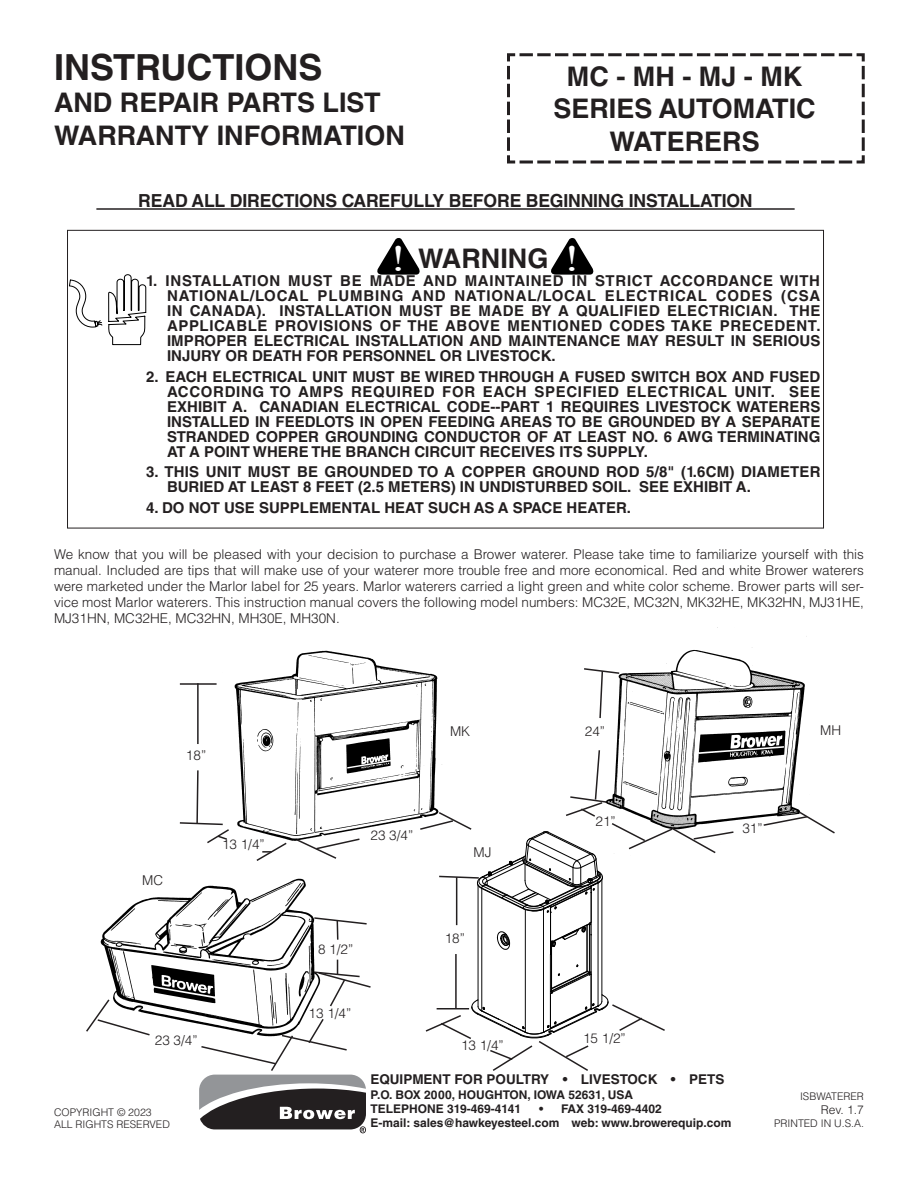
<style>
.page{position:relative;width:918px;height:1188px;background:#fff}
.page>*{position:absolute;margin:0;border:0;box-sizing:border-box;transform-origin:0 0}
.t1{font:37.65px "Times New Roman";color:#fff;scale:1.3 1}
.t2{font:700 36px "Helvetica LT Std";color:#231f20}
.t3{font:700 27px "Helvetica LT Std";color:#231f20}
.t4{font:700 18px "Helvetica LT Std";letter-spacing:-.01em;color:#231f20}
.t5{font:700 15px/15px "Helvetica LT Std";color:#231f20;text-align:justify}
.t6{font:300 13.5px/16.2px "Helvetica LT Std";color:#231f20;text-align:justify}
.t7{font:700 13.5px "Helvetica LT Std";color:#231f20}
.t8{font:700 12px "Helvetica LT Std";color:#231f20}
.t9{font:300 12px "Helvetica LT Std";color:#231f20}
.t10{font:300 10.5px/12.6px "Helvetica LT Std";color:#231f20}
</style>
<div class="page">
<svg style="left:507px;top:53px;width:358px;height:111px"></svg>
<img style="left:234px;top:650px;width:204px;height:191px">
<img style="left:100px;top:878px;width:239px;height:146px">
<img style="left:616px;top:627px;width:191px;height:194px">
<hr style="left:478px;top:885px;width:1px;height:121px;background:#000">
<hr style="left:602px;top:880px;width:1px;height:121px;background:#000">
<hr style="left:587px;top:925px;width:1px;height:46px;background:#000">
<hr style="left:525px;top:910px;width:1px;height:122px;background:#000">
<hr style="left:482px;top:888px;width:1px;height:123px;background:#000">
<hr style="left:551px;top:943px;width:1px;height:48px;background:#000">
<hr style="left:589px;top:925px;width:1px;height:47px;background:#000">
<hr style="left:590px;top:925px;width:1px;height:47px;background:#000">
<hr style="left:543px;top:909px;width:1px;height:123px;background:#000">
<hr style="left:550px;top:912px;width:1px;height:42px;background:#000">
<hr style="left:550px;top:954px;width:1px;height:75px;background:#000">
<hr style="left:591px;top:935px;width:1px;height:74px;background:#000">
<hr style="left:591px;top:893px;width:1px;height:42px;background:#000">
<hr style="left:598px;top:883px;width:1px;height:123px;background:#000">
<svg style="left:551px;top:922px;width:41px;height:33px"></svg>
<svg style="left:497px;top:931px;width:13px;height:19px"></svg>
<hr style="left:180px;top:683px;width:37px;height:2px;background:#231f20">
<hr style="left:197px;top:683px;width:2px;height:61px;background:#231f20">
<svg style="left:179px;top:770px;width:50px;height:74px"></svg>
<svg style="left:256px;top:842px;width:31px;height:19px"></svg>
<svg style="left:295px;top:837px;width:66px;height:22px"></svg>
<svg style="left:584px;top:667px;width:37px;height:53px"></svg>
<svg style="left:762px;top:810px;width:73px;height:24px"></svg>
<svg style="left:86px;top:998px;width:65px;height:38px"></svg>
<svg style="left:199px;top:1017px;width:167px;height:116px"></svg>
<svg style="left:313px;top:916px;width:54px;height:24px"></svg>
<svg style="left:313px;top:960px;width:58px;height:48px"></svg>
<svg style="left:418px;top:749px;width:317px;height:164px"></svg>
<hr style="left:456px;top:877px;width:1px;height:48px;background:#231f20">
<hr style="left:455px;top:954px;width:2px;height:54px;background:#231f20">
<svg style="left:425px;top:964px;width:240px;height:107px"></svg>
<hr style="left:96px;top:208px;width:699px;height:2px;background:#231f20">
<svg style="left:69px;top:274px;width:77px;height:71px"></svg>
<svg style="left:377px;top:238px;width:43px;height:37px"></svg>
<svg style="left:551px;top:238px;width:43px;height:37px"></svg>
<p class="t2" style="left:54px;top:45px;width:270px">INSTRUCTIONS</p>
<p class="t3" style="left:54px;top:86px;width:328px">AND REPAIR PARTS LIST</p>
<p class="t3" style="left:54px;top:119px;width:352px">WARRANTY INFORMATION</p>
<p class="t3" style="left:567px;top:60px;width:237px">MC - MH - MJ - MK</p>
<p class="t3" style="left:553px;top:92px;width:264px">SERIES AUTOMATIC</p>
<p class="t3" style="left:609px;top:125px;width:152px">WATERERS</p>
<p class="t4" style="left:138px;top:190px;width:616px">READ ALL DIRECTIONS CAREFULLY BEFORE BEGINNING INSTALLATION</p>
<p class="t1" style="left:390px;top:232px;width:14px">!</p>
<p class="t1" style="left:564px;top:232px;width:14px">!</p>
<p class="t3" style="left:418px;top:242px;width:132px">WARNING</p>
<p class="t5" style="left:167px;top:273px;width:655px;text-indent:-21px">1. INSTALLATION MUST BE MADE AND MAINTAINED IN STRICT ACCORDANCE WITH NATIONAL/LOCAL PLUMBING AND NATIONAL/LOCAL ELECTRICAL CODES (CSA IN CANADA). INSTALLATION MUST BE MADE BY A QUALIFIED ELECTRICIAN. THE APPLICABLE PROVISIONS OF THE ABOVE MENTIONED CODES TAKE PRECEDENT.<br>IMPROPER ELECTRICAL INSTALLATION AND MAINTENANCE MAY RESULT IN SERIOUS INJURY OR DEATH FOR PERSONNEL OR LIVESTOCK.</p>
<p class="t5" style="left:167px;top:369px;width:655px;text-indent:-21px">2. EACH ELECTRICAL UNIT MUST BE WIRED THROUGH A FUSED SWITCH BOX AND FUSED ACCORDING TO AMPS REQUIRED FOR EACH SPECIFIED ELECTRICAL UNIT. SEE EXHIBIT A. CANADIAN ELECTRICAL CODE--PART 1 REQUIRES LIVESTOCK WATERERS INSTALLED IN FEEDLOTS IN OPEN FEEDING AREAS TO BE GROUNDED BY A SEPARATE STRANDED COPPER GROUNDING CONDUCTOR OF AT LEAST NO. 6 AWG TERMINATING AT A POINT WHERE THE BRANCH CIRCUIT RECEIVES ITS SUPPLY.</p>
<p class="t5" style="left:167px;top:464px;width:655px;text-indent:-21px">3. THIS UNIT MUST BE GROUNDED TO A COPPER GROUND ROD 5/8" (1.6CM) DIAMETER<br>BURIED AT LEAST 8 FEET (2.5 METERS) IN UNDISTURBED SOIL. SEE EXHIBIT A.</p>
<p class="t5" style="left:146px;top:500px;width:486px">4. DO NOT USE SUPPLEMENTAL HEAT SUCH AS A SPACE HEATER.</p>
<p class="t6" style="left:54px;top:546px;width:812px">We know that you will be pleased with your decision to purchase a Brower waterer. Please take time to familiarize yourself with this manual. Included are tips that will make use of your waterer more trouble free and more economical. Red and white Brower waterers were marketed under the Marlor label for 25 years. Marlor waterers carried a light green and white color scheme. Brower parts will ser&shy;vice most Marlor waterers. This instruction manual covers the following model numbers: MC32E, MC32N, MK32HE, MK32HN, MJ31HE, MJ31HN, MC32HE, MC32HN, MH30E, MH30N.</p>
<p class="t6" style="left:186px;top:747px;width:22px">18”</p>
<p class="t6" style="left:142px;top:872px;width:22px">MC</p>
<p class="t6" style="left:222px;top:836px;width:44px">13 1/4”</p>
<p class="t6" style="left:155px;top:1032px;width:44px">23 3/4”</p>
<p class="t10" style="left:54px;top:1105px;width:117px">COPYRIGHT © 2023<br>ALL RIGHTS RESERVED</p>
<p class="t6" style="left:450px;top:723px;width:22px">MK</p>
<p class="t6" style="left:585px;top:723px;width:22px">24”</p>
<p class="t6" style="left:820px;top:722px;width:22px">MH</p>
<p class="t6" style="left:370px;top:826px;width:44px">23 3/4”</p>
<p class="t6" style="left:473px;top:844px;width:19px">MJ</p>
<p class="t6" style="left:596px;top:813px;width:22px">21”</p>
<p class="t6" style="left:742px;top:820px;width:22px">31”</p>
<p class="t6" style="left:318px;top:941px;width:37px">8 1/2”</p>
<p class="t6" style="left:445px;top:930px;width:22px">18”</p>
<p class="t6" style="left:309px;top:1005px;width:44px">13 1/4”</p>
<p class="t6" style="left:461px;top:1037px;width:44px">13 1/4”</p>
<p class="t6" style="left:583px;top:1030px;width:44px">15 1/2”</p>
<p class="t7" style="left:370px;top:1071px;width:355px">EQUIPMENT FOR POULTRY • LIVESTOCK • PETS</p>
<p class="t8" style="left:370px;top:1087px;width:264px">P.O. BOX 2000, HOUGHTON, IOWA 52631, USA</p>
<p class="t8" style="left:370px;top:1102px;width:152px">TELEPHONE 319-469-4141</p>
<p class="t8" style="left:539px;top:1102px;width:124px">• FAX 319-469-4402</p>
<p class="t8" style="left:370px;top:1116px;width:363px">E-mail: sales@hawkeyesteel.com web: www.browerequip.com</p>
<p class="t10" style="left:800px;top:1090px;width:65px">ISBWATERER</p>
<p class="t9" style="left:821px;top:1103px;width:45px">Rev. 1.7</p>
<p class="t10" style="left:774px;top:1117px;width:91px">PRINTED IN U.S.A.</p>
</div>
